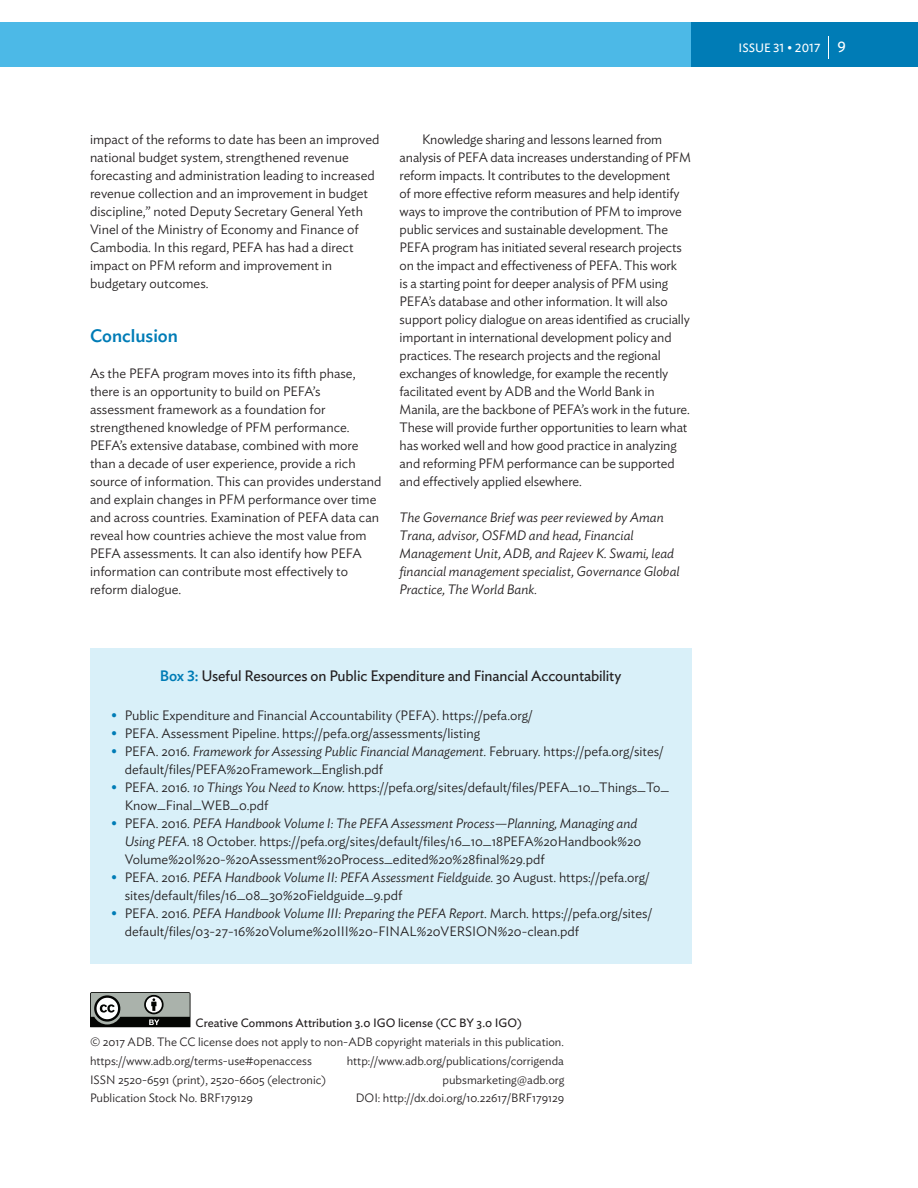
<style>
.page{position:relative;width:918px;height:1188px;background:#fff}
.page>*{position:absolute;margin:0;border:0;box-sizing:border-box;transform-origin:0 0}
.t1{font:500 18px "Ideal Sans";color:#007cb6}
.t2{font:15px "Ideal Sans";letter-spacing:-.01em;color:#231f20}
.t3{font:300 13.5px/18px "Ideal Sans";letter-spacing:-.005em;color:#231f20}
.t4{font:italic 300 13.5px/18px "Ideal Sans";color:#231f20}
.t5{font:300 12px/18.8px "Ideal Sans";color:#231f20}
.t6{font:12px "Ideal Sans";color:#231f20}
.t7{font:12px "Ideal Sans";color:#fff}
.s1{font-weight:500;color:#007cb6}
.s2{font-style:italic}
.s3{font-size:15px}
</style>
<div class="page">
<div style="left:0;top:22px;width:830px;height:46px;background:#4cb9e7"></div>
<div style="left:691px;top:22px;width:227px;height:46px;background:#007cb6"></div>
<svg style="left:828px;top:36px;width:1px;height:23px"></svg>
<div style="left:90px;top:648px;width:601px;height:316px;background:#d9f0f9"></div>
<svg style="left:90px;top:992px;width:101px;height:36px;background:#787c78"></svg>
<p class="t3" style="left:90px;top:129px;width:291px">impact of the reforms to date has been an improved national budget system, strengthened revenue forecasting and administration leading to increased revenue collection and an improvement in budget discipline,” noted Deputy Secretary General Yeth Vinel of the Ministry of Economy and Finance of Cambodia. In this regard, PEFA has had a direct impact on PFM reform and improvement in budgetary outcomes.</p>
<h1 class="t1" style="left:90px;top:322px;width:90px">Conclusion</h1>
<p class="t3" style="left:90px;top:363px;width:293px">As the PEFA program moves into its fifth phase, there is an opportunity to build on PEFA’s assessment framework as a foundation for strengthened knowledge of PFM performance.<br>PEFA’s extensive database, combined with more than a decade of user experience, provide a rich source of information. This can provides understand and explain changes in PFM performance over time and across countries. Examination of PEFA data can reveal how countries achieve the most value from PEFA assessments. It can also identify how PEFA information can contribute most effectively to reform dialogue.</p>
<p class="t3" style="left:400px;top:129px;width:293px;text-indent:22px">Knowledge sharing and lessons learned from analysis of PEFA data increases understanding of PFM reform impacts. It contributes to the development<br>of more effective reform measures and help identify ways to improve the contribution of PFM to improve public services and sustainable development. The PEFA program has initiated several research projects on the impact and effectiveness of PEFA. This work<br>is a starting point for deeper analysis of PFM using PEFA’s database and other information. It will also support policy dialogue on areas identified as crucially important in international development policy and practices. The research projects and the regional exchanges of knowledge, for example the recently facilitated event by ADB and the World Bank in Manila, are the backbone of PEFA’s work in the future.<br>These will provide further opportunities to learn what has worked well and how good practice in analyzing and reforming PFM performance can be supported and effectively applied elsewhere.</p>
<p class="t4" style="left:400px;top:507px;width:282px">The Governance Brief was peer reviewed by Aman Trana, advisor, OSFMD and head, Financial Management Unit, ADB, and Rajeev K. Swami, lead financial management specialist, Governance Global Practice, The World Bank.</p>
<p class="t2" style="left:160px;top:665px;width:463px"><span class="s1">Box 3:</span> Useful Resources on Public Expenditure and Financial Accountability</p>
<p class="t3" style="left:111px;top:705px;width:423px"><span class="s1">•</span> Public Expenditure and Financial Accountability (PEFA). https://pefa.org/</p>
<p class="t3" style="left:111px;top:723px;width:370px"><span class="s1">•</span> PEFA. Assessment Pipeline. https://pefa.org/assessments/listing</p>
<p class="t3" style="left:125px;top:741px;width:540px;text-indent:-14px"><span class="s1">•</span> PEFA. 2016. <span class="s2">Framework for Assessing Public Financial Management.</span> February. https://pefa.org/sites/ default/files/PEFA%20Framework_English.pdf</p>
<p class="t3" style="left:125px;top:777px;width:546px;text-indent:-14px"><span class="s1">•</span> PEFA. 2016. <span class="s2">10 Things You Need to Know.</span> https://pefa.org/sites/default/files/PEFA_10_Things_To_<br>Know_Final_WEB_0.pdf</p>
<p class="t3" style="left:125px;top:813px;width:518px;text-indent:-14px"><span class="s1">•</span> PEFA. 2016. <span class="s2">PEFA Handbook Volume I: The PEFA Assessment Process—Planning, Managing and<br>Using PEFA.</span> 18 October. https://pefa.org/sites/default/files/16_10_18PEFA%20Handbook%20<br>Volume%20I%20-%20Assessment%20Process_edited%20%28final%29.pdf</p>
<p class="t3" style="left:125px;top:867px;width:526px;text-indent:-14px"><span class="s1">•</span> PEFA. 2016. <span class="s2">PEFA Handbook Volume II: PEFA Assessment Fieldguide.</span> 30 August. https://pefa.org/ sites/default/files/16_08_30%20Fieldguide_9.pdf</p>
<p class="t3" style="left:125px;top:903px;width:529px;text-indent:-14px"><span class="s1">•</span> PEFA. 2016. <span class="s2">PEFA Handbook Volume III: Preparing the PEFA Report</span>. March. https://pefa.org/sites/ default/files/03-27-16%20Volume%20III%20-FINAL%20VERSION%20-clean.pdf</p>
<p class="t6" style="left:196px;top:1014px;width:328px">Creative Commons Attribution 3.0 IGO license (CC BY 3.0 IGO)</p>
<p class="t5" style="left:90px;top:1031px;width:475px">© 2017 ADB. The CC license does not apply to non-ADB copyright materials in this publication. https://www.adb.org/terms-use#openaccess</p>
<p class="t5" style="left:347px;top:1050px;width:219px">http://www.adb.org/publications/corrigenda</p>
<p class="t5" style="left:90px;top:1069px;width:238px">ISSN 2520-6591 (print), 2520-6605 (electronic)<br>Publication Stock No. BRF179129</p>
<p class="t5" style="left:443px;top:1070px;width:123px">pubsmarketing@adb.org</p>
<p class="t5" style="left:356px;top:1088px;width:210px">DOI: http://dx.doi.org/10.22617/BRF179129</p>
<p class="t7" style="left:739px;top:38px;width:109px">ISSUE 31 • 2017 <span class="s3">9</span></p>
</div>
